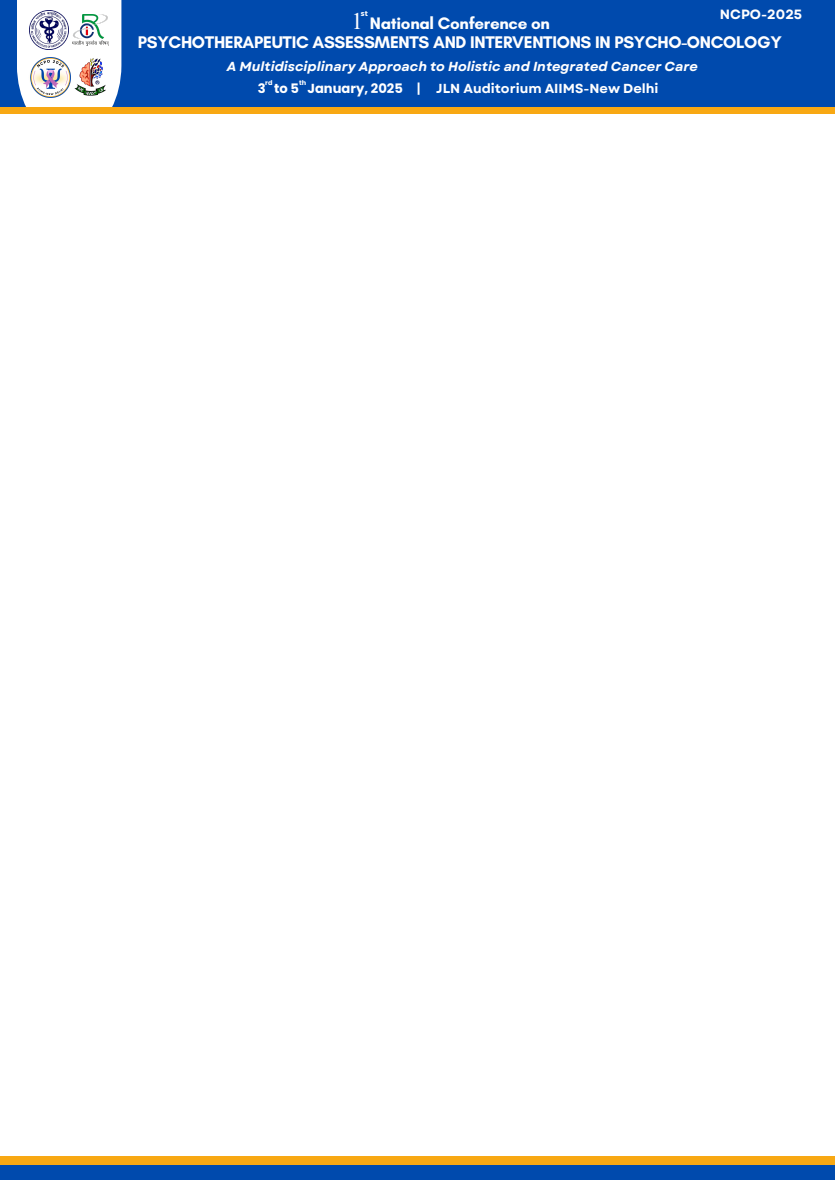
<style>
.page{position:relative;width:835px;height:1180px;background:#fff}
.page>*{position:absolute;margin:0;border:0;box-sizing:border-box;transform-origin:0 0}
.t1{font:23px "Times NRMT Pro";color:#fff}
.t2{font:700 17.18px "Glacial Indifference";letter-spacing:-.02em;color:#fff}
.t3{font:700 16.94px "Glacial Indifference";letter-spacing:-.02em;color:#fff}
.t4{font:700 13.4px "Garet";color:#fff}
.t5{font:italic 700 13.09px "Garet";color:#fff}
.t6{font:700 13.09px "Garet";color:#fff}
.t7{font:700 13.09px "Poppins";color:#fff}
.t8{font:700 7.31px "Montserrat";color:#fff}
.t9{font:700 6.54px "Poppins";color:#fff}
</style>
<div class="page">
<div style="left:0;top:1163px;width:834px;height:16px;background:#004aad"></div>
<div style="left:0;top:0;width:834px;height:107px;background:#004aad"></div>
<div style="left:17px;top:0;width:104px;height:139px;background:#fff"></div>
<img style="left:29px;top:11px;width:39px;height:38px">
<img style="left:75px;top:58px;width:31px;height:38px">
<img style="left:72px;top:14px;width:37px;height:32px">
<img style="left:30px;top:57px;width:41px;height:41px">
<div style="left:0;top:107px;width:834px;height:7px;background:#f8a813"></div>
<div style="left:0;top:1156px;width:834px;height:8px;background:#f8a813"></div>
<p class="t1" style="left:351px;top:13px;width:13px">1</p>
<p class="t8" style="left:361px;top:8px;width:8px">st</p>
<h3 class="t4" style="left:719px;top:4px;width:84px">NCPO-2025</h3>
<h2 class="t3" style="left:370px;top:13px;width:181px">National Conference on</h2>
<h2 class="t2" style="left:138px;top:32px;width:645px">PSYCHOTHERAPEUTIC ASSESSMENTS AND INTERVENTIONS IN PSYCHO-ONCOLOGY</h2>
<h4 class="t6" style="left:416px;top:79px;width:243px">| JLN Auditorium AIIMS-New Delhi</h4>
<p class="t5" style="left:227px;top:57px;width:472px">A Multidisciplinary Approach to Holistic and Integrated Cancer Care</p>
<h1 class="t7" style="left:258px;top:80px;width:146px">3 to 5 January, 2025</h1>
<h3 class="t9" style="left:265px;top:78px;width:9px">rd</h3>
<h3 class="t9" style="left:299px;top:78px;width:9px">th</h3>
</div>
